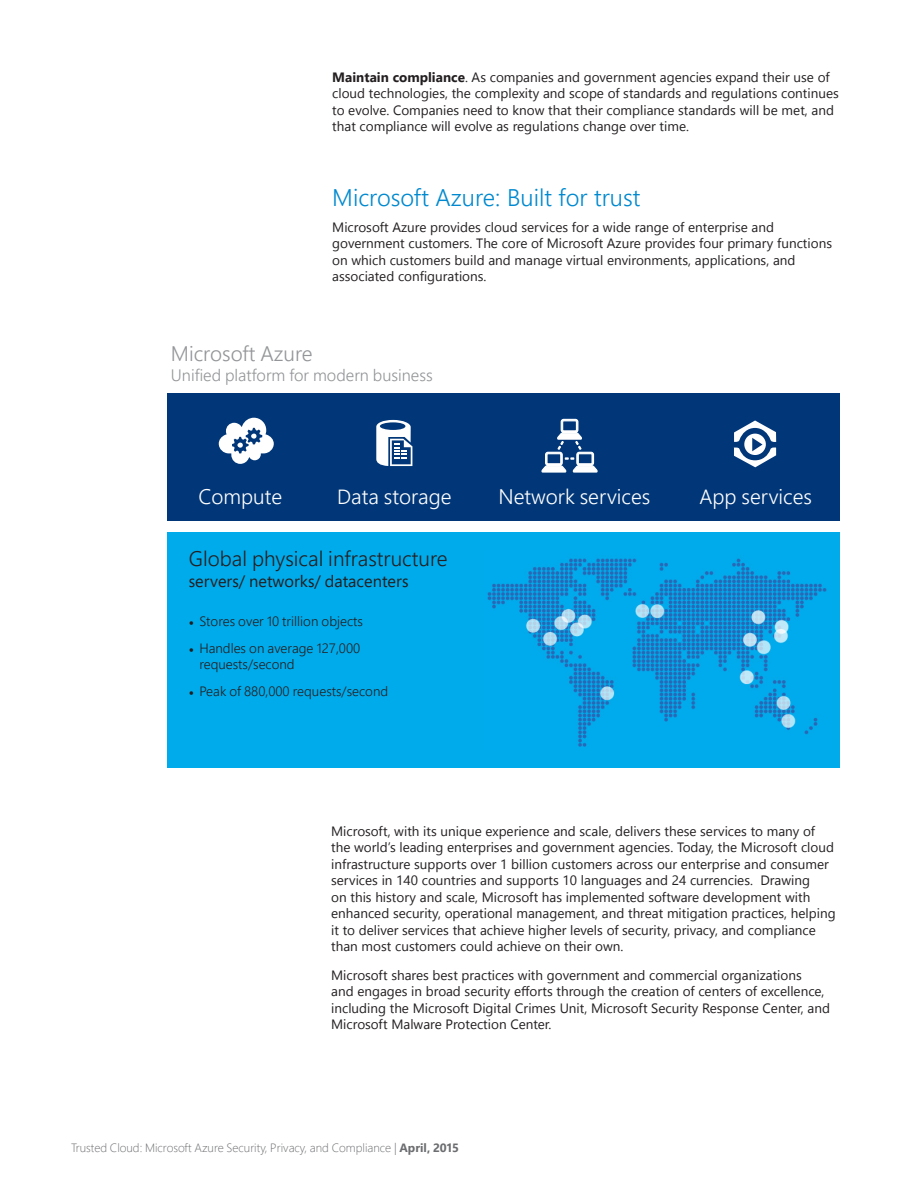
<style>
.page{position:relative;width:918px;height:1188px;background:#fff}
.page>*{position:absolute;margin:0;border:0;box-sizing:border-box;transform-origin:0 0}
.t1{font:300 24px "Segoe UI";color:#0089cf}
.t2{font:300 21px "Segoe Pro";color:#fff}
.t3{font:300 21px "Segoe Pro";color:#231f20}
.t4{font:300 21px "Segoe Pro";color:#939598}
.t5{font:300 16.5px "Segoe Pro";color:#939598}
.t6{font:16.5px "Segoe Pro";color:#231f20}
.t7{font:13.5px/16.5px "Segoe UI";color:#231f20}
.t8{font:300 13.5px/16.2px "Segoe Pro";color:#231f20}
.t9{font:300 12px "Segoe Pro";color:#6c6d70}
.s1{font-weight:700}
.s2{font-size:20.4px}
.s3{font-family:"Minion Pro";font-weight:400}
</style>
<div class="page">
<div style="left:168px;top:533px;width:672px;height:235px;background:#00abeb"></div>
<div style="left:168px;top:393px;width:672px;height:128px;background:#013778"></div>
<svg style="left:219px;top:418px;width:54px;height:46px"></svg>
<svg style="left:376px;top:420px;width:36px;height:46px"></svg>
<svg style="left:541px;top:418px;width:57px;height:55px"></svg>
<svg style="left:734px;top:421px;width:43px;height:46px"></svg>
<img style="left:487px;top:558px;width:340px;height:189px">
<p class="t7" style="left:332px;top:68px;width:508px"><span class="s1">Maintain compliance</span>. As companies and government agencies expand their use of cloud technologies, the complexity and scope of standards and regulations continues to evolve. Companies need to know that their compliance standards will be met, and that compliance will evolve as regulations change over time.</p>
<h1 class="t1" style="left:332px;top:180px;width:310px">Microsoft Azure: Built for trust</h1>
<p class="t7" style="left:332px;top:218px;width:501px">Microsoft Azure provides cloud services for a wide range of enterprise and government customers. The core of Microsoft Azure provides four primary functions on which customers build and manage virtual environments, applications, and associated configurations.</p>
<h2 class="t4" style="left:171px;top:339px;width:143px">Microsoft Azure</h2>
<p class="t5" style="left:171px;top:364px;width:263px">Unified platform for modern business</p>
<h2 class="t2" style="left:198px;top:482px;width:85px">Compute</h2>
<h2 class="t2" style="left:337px;top:482px;width:116px"><span class="s2">D</span>ata storage</h2>
<h2 class="t2" style="left:498px;top:482px;width:153px">Network services</h2>
<h2 class="t2" style="left:699px;top:482px;width:114px"><span class="s2">A</span>pp services</h2>
<h2 class="t3" style="left:189px;top:544px;width:260px">Global physical infrastructure</h2>
<p class="t6" style="left:189px;top:570px;width:221px">servers/ networks/ datacenters</p>
<p class="t8" style="left:189px;top:613px;width:176px"><span class="s3">•</span> Stores over 10 trillion objects</p>
<p class="t8" style="left:199px;top:639px;width:162px;text-indent:-11px"><span class="s3">•</span> Handles on average 127,000 requests/second</p>
<p class="t8" style="left:189px;top:682px;width:201px"><span class="s3">•</span> Peak of 880,000 requests/second</p>
<p class="t7" style="left:331px;top:822px;width:506px">Microsoft, with its unique experience and scale, delivers these services to many of the world’s leading enterprises and government agencies. Today, the Microsoft cloud infrastructure supports over 1 billion customers across our enterprise and consumer services in 140 countries and supports 10 languages and 24 currencies. Drawing<br>on this history and scale, Microsoft has implemented software development with enhanced security, operational management, and threat mitigation practices, helping it to deliver services that achieve higher levels of security, privacy, and compliance than most customers could achieve on their own.</p>
<p class="t7" style="left:331px;top:966px;width:500px">Microsoft shares best practices with government and commercial organizations<br>and engages in broad security efforts through the creation of centers of excellence, including the Microsoft Digital Crimes Unit, Microsoft Security Response Center, and Microsoft Malware Protection Center.</p>
<p class="t9" style="left:71px;top:1140px;width:389px">Trusted Cloud: Microsoft Azure Security, Privacy, and Compliance | <span class="s1">April, 2015</span></p>
</div>
